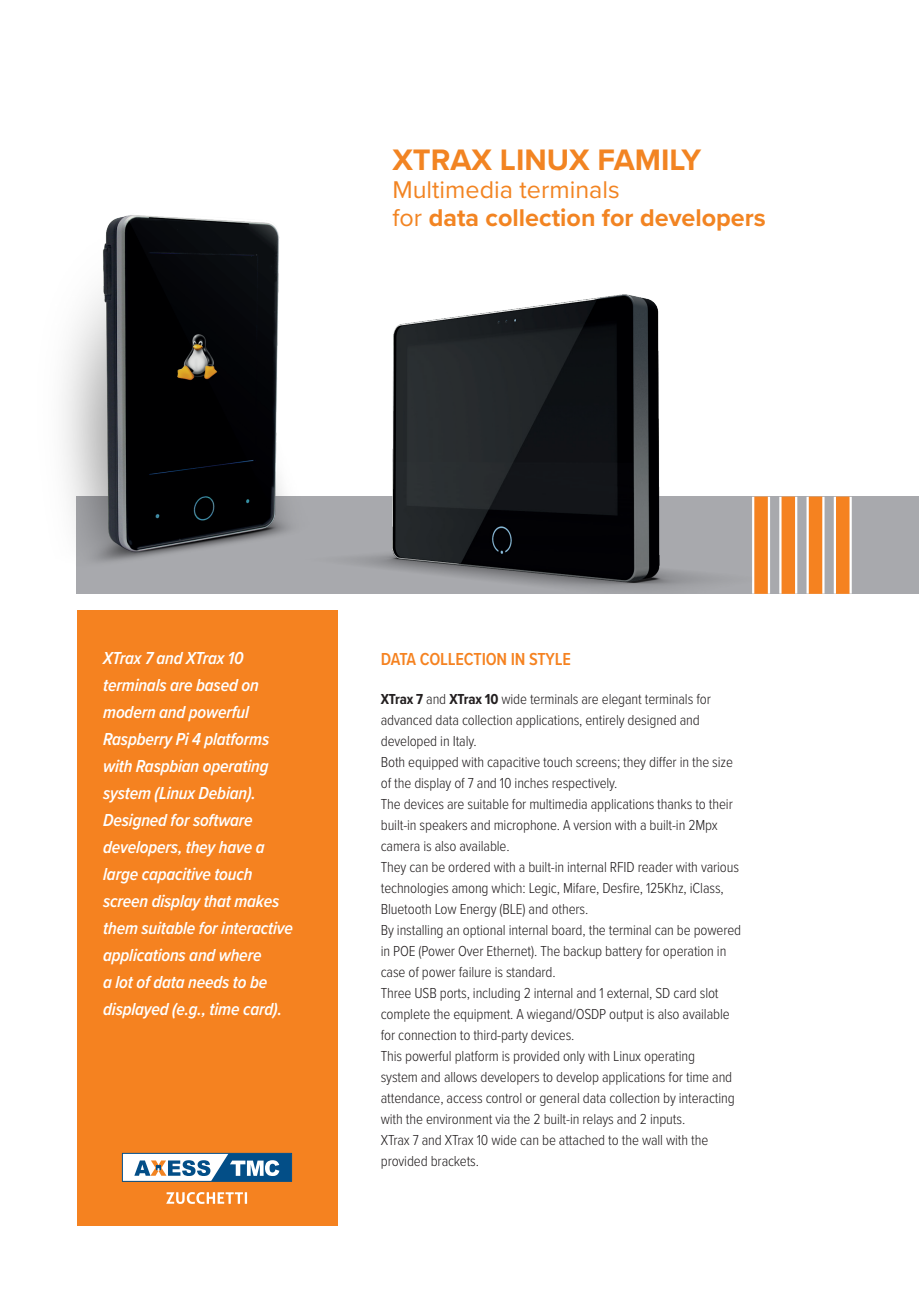
<style>
.page{position:relative;width:919px;height:1289px;background:#fff}
.page>*{position:absolute;margin:0;border:0;box-sizing:border-box;transform-origin:0 0}
.t1{font:700 30.75px "Proxima Nova";color:#f28422}
.t2{font:700 25.05px/28.2px "Proxima Nova";color:#f28422}
.t3{font:italic 600 18px/27px "Proxima Nova Cond";letter-spacing:-.01em;color:#fff}
.t4{font:600 18px "Proxima Nova Cond";letter-spacing:-.01em;color:#f58220}
.t5{font:300 15px/21px "Proxima Nova Cond";letter-spacing:-.01em;color:#231f20}
.s1{font-weight:400}
.s2{font-weight:700}
</style>
<div class="page">
<div style="left:77px;top:610px;width:260px;height:615px;background:#f58220"></div>
<div style="left:77px;top:496px;width:841px;height:98px;background:#a8a9ad"></div>
<div style="left:752px;top:497px;width:18px;height:96px;background:linear-gradient(to bottom,#fff,#fff)"></div>
<div style="left:754px;top:496px;width:13px;height:98px;background:#f58220"></div>
<div style="left:779px;top:497px;width:18px;height:96px;background:#fefaf7"></div>
<div style="left:781px;top:496px;width:14px;height:98px;background:#f58220"></div>
<div style="left:806px;top:497px;width:18px;height:96px;background:linear-gradient(to bottom,#fcdabd,#fcdabd)"></div>
<div style="left:808px;top:496px;width:14px;height:98px;background:#f58220"></div>
<div style="left:833px;top:497px;width:18px;height:96px;background:linear-gradient(to bottom,#f9bd89,#f9bd89)"></div>
<div style="left:835px;top:496px;width:14px;height:98px;background:#f58220"></div>
<svg style="left:122px;top:1152px;width:170px;height:29px;background:#88a5ba"></svg>
<svg style="left:166px;top:1192px;width:81px;height:11px"></svg>
<img style="left:63px;top:215px;width:228px;height:353px">
<img style="left:354px;top:294px;width:356px;height:296px">
<h1 class="t1" style="left:392px;top:136px;width:310px">XTRAX LINUX FAMILY</h1>
<h2 class="t2" style="left:392px;top:175px;width:375px"><span class="s1">Multimedia terminals<br>for</span> data collection for developers</h2>
<p class="t3" style="left:103px;top:643px;width:191px">XTrax 7 and XTrax 10 terminals are based on modern and powerful<br>Raspberry Pi 4 platforms with Raspbian operating system (Linux Debian).<br>Designed for software developers, they have a large capacitive touch screen display that makes them suitable for interactive applications and where<br>a lot of data needs to be displayed (e.g., time card).</p>
<p class="t4" style="left:381px;top:645px;width:191px">DATA COLLECTION IN STYLE</p>
<p class="t5" style="left:381px;top:687px;width:362px"><span class="s2">XTrax 7</span> and <span class="s2">XTrax 10</span> wide terminals are elegant terminals for advanced data collection applications, entirely designed and developed in Italy.<br>Both equipped with capacitive touch screens; they differ in the size of the display of 7 and 10 inches respectively.<br>The devices are suitable for multimedia applications thanks to their built-in speakers and microphone. A version with a built-in 2Mpx camera is also available.<br>They can be ordered with a built-in internal RFID reader with various technologies among which: Legic, Mifare, Desfire, 125Khz, iClass, Bluetooth Low Energy (BLE) and others.<br>By installing an optional internal board, the terminal can be powered in POE (Power Over Ethernet). The backup battery for operation in case of power failure is standard.<br>Three USB ports, including 2 internal and 1 external, SD card slot complete the equipment. A wiegand/OSDP output is also available for connection to third-party devices.<br>This powerful platform is provided only with Linux operating<br>system and allows developers to develop applications for time and attendance, access control or general data collection by interacting with the environment via the 2 built-in relays and 2 inputs.<br>XTrax 7 and XTrax 10 wide can be attached to the wall with the provided brackets.</p>
</div>
